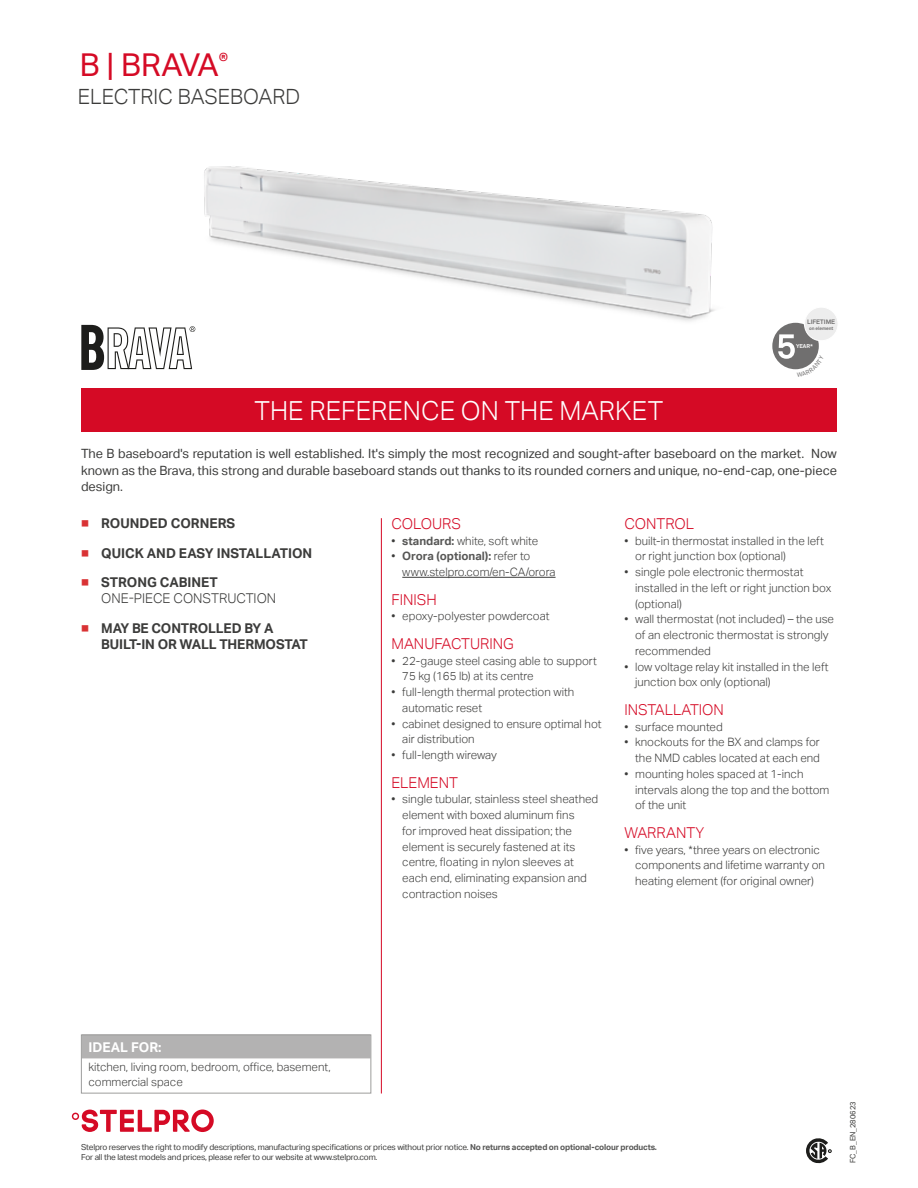
<style>
.page{position:relative;width:918px;height:1188px;background:#fff}
.page>*{position:absolute;margin:0;border:0;box-sizing:border-box;transform-origin:0 0}
.t1{font:31.5px "Aktiv Grotesk";letter-spacing:-.045em;color:#d50a25}
.t2{font:300 26.25px "Aktiv Grotesk";color:#fff}
.t3{font:300 21px "Aktiv Grotesk";color:#3c3c3b}
.t4{font:300 15px "Aktiv Grotesk";color:#d50a25}
.t5{font:700 13.5px/16.2px "Aktiv Grotesk";letter-spacing:-.01em;color:#3c3c3b}
.t6{font:300 13.5px/16.2px "Aktiv Grotesk";color:#3c3c3b}
.t7{font:700 13.5px "Aktiv Grotesk";color:#fff}
.t8{font:12.75px/16.5px "Aktiv Grotesk";color:#3c3c3b;text-align:justify}
.t9{font:300 11.55px/15.8px "Aktiv Grotesk";color:#3c3c3b}
.t10{font:8.25px/9.9px "Aktiv Grotesk";letter-spacing:-.02em;color:#3c3c3b}
.t11{font:7.5px "Aktiv Grotesk";color:#3c3c3b}
.t12{font:700 6.3px "Akkurat";color:#706f6f}
.t13{font:700 5.55px "Akkurat";color:#fff}
.t14{font:700 4.8px "Akkurat";letter-spacing:-.01em;color:#706f6f}
.s1{color:#d93234}
.s2{font-weight:700;color:#d93234}
.s3{font-weight:700}
.s4{font-weight:700;color:#575756}
</style>
<div class="page">
<svg style="left:81px;top:325px;width:112px;height:45px"></svg>
<img style="left:106px;top:166px;width:669px;height:189px">
<hr style="left:381px;top:518px;width:1px;height:576px;background:#d50a25">
<div style="left:82px;top:1034px;width:288px;height:24px;background:#b3b2b2"></div>
<div style="left:81px;top:1035px;width:290px;height:59px;border:1px solid #9d9d9c"></div>
<hr style="left:402px;top:577px;width:154px;height:1px;background:#3c3c3b">
<div style="left:81px;top:389px;width:756px;height:43px;background:#d50a25"></div>
<div style="left:772px;top:323px;width:47px;height:46px;background:#706f6f;border-radius:50%"></div>
<div style="left:804px;top:307px;width:34px;height:34px;background:#ededed;border-radius:50%"></div>
<div style="left:804px;top:307px;width:34px;height:34px;border:1px solid #fff;border-radius:50%"></div>
<svg style="left:806px;top:1138px;width:25px;height:25px"></svg>
<svg style="left:72px;top:1110px;width:142px;height:22px"></svg>
<svg style="left:778px;top:334px;width:46px;height:36px"></svg>
<h1 class="t1" style="left:80px;top:47px;width:150px">B | BRAVA<sup>®</sup></h1>
<h3 class="t3" style="left:78px;top:85px;width:224px">ELECTRIC BASEBOARD</h3>
<p class="t12" style="left:807px;top:318px;width:30px">LIFETIME</p>
<p class="t14" style="left:809px;top:325px;width:26px">on element</p>
<p class="t13" style="left:796px;top:343px;width:19px">YEAR*</p>
<h2 class="t2" style="left:255px;top:395px;width:410px">THE REFERENCE ON THE MARKET</h2>
<p class="t8" style="left:81px;top:446px;width:757px">The B baseboard's reputation is well established. It's simply the most recognized and sought-after baseboard on the market. Now known as the Brava, this strong and durable baseboard stands out thanks to its rounded corners and unique, no-end-cap, one-piece design.</p>
<p class="t5" style="left:81px;top:515px;width:156px"><span class="s1">■</span> ROUNDED CORNERS</p>
<p class="t5" style="left:81px;top:545px;width:233px"><span class="s1">■</span> QUICK AND EASY INSTALLATION</p>
<p class="t6" style="left:101px;top:574px;width:176px;text-indent:-20px"><span class="s2">■</span> <span class="s3">STRONG CABINET<br></span>ONE-PIECE CONSTRUCTION</p>
<p class="t5" style="left:101px;top:620px;width:208px;text-indent:-20px"><span class="s1">■</span> MAY BE CONTROLLED BY A<br>BUILT-IN OR WALL THERMOSTAT</p>
<p class="t4" style="left:392px;top:515px;width:71px">COLOURS</p>
<p class="t9" style="left:392px;top:533px;width:148px">• <span class="s4">standard:</span> white, soft white</p>
<p class="t9" style="left:402px;top:549px;width:155px;text-indent:-11px">• <span class="s4">Orora (optional):</span> refer to www.stelpro.com/en-CA/orora</p>
<p class="t4" style="left:392px;top:591px;width:47px">FINISH</p>
<p class="t9" style="left:392px;top:609px;width:160px">• epoxy-polyester powdercoat</p>
<p class="t4" style="left:392px;top:635px;width:124px">MANUFACTURING</p>
<p class="t9" style="left:402px;top:653px;width:196px;text-indent:-11px">• 22-gauge steel casing able to support<br>75 kg (165 lb) at its centre</p>
<p class="t9" style="left:402px;top:684px;width:174px;text-indent:-11px">• full-length thermal protection with automatic reset</p>
<p class="t9" style="left:402px;top:716px;width:201px;text-indent:-11px">• cabinet designed to ensure optimal hot air distribution</p>
<p class="t9" style="left:392px;top:747px;width:107px">• full-length wireway</p>
<p class="t4" style="left:392px;top:774px;width:68px">ELEMENT</p>
<p class="t9" style="left:402px;top:792px;width:198px;text-indent:-11px">• single tubular, stainless steel sheathed element with boxed aluminum fins<br>for improved heat dissipation; the element is securely fastened at its centre, floating in nylon sleeves at each end, eliminating expansion and contraction noises</p>
<p class="t4" style="left:624px;top:515px;width:71px">CONTROL</p>
<p class="t9" style="left:635px;top:533px;width:190px;text-indent:-11px">• built-in thermostat installed in the left or right junction box (optional)</p>
<p class="t9" style="left:635px;top:564px;width:198px;text-indent:-11px">• single pole electronic thermostat installed in the left or right junction box (optional)</p>
<p class="t9" style="left:635px;top:612px;width:200px;text-indent:-11px">• wall thermostat (not included) – the use of an electronic thermostat is strongly recommended</p>
<p class="t9" style="left:635px;top:659px;width:195px;text-indent:-11px">• low voltage relay kit installed in the left junction box only (optional)</p>
<p class="t4" style="left:624px;top:701px;width:101px">INSTALLATION</p>
<p class="t9" style="left:624px;top:719px;width:100px">• surface mounted</p>
<p class="t9" style="left:624px;top:735px;width:197px;text-align:right">• knockouts for the BX and clamps for the NMD cables located at each end</p>
<p class="t9" style="left:635px;top:766px;width:196px;text-indent:-11px">• mounting holes spaced at 1-inch intervals along the top and the bottom of the unit</p>
<p class="t4" style="left:624px;top:824px;width:81px">WARRANTY</p>
<p class="t9" style="left:635px;top:842px;width:191px;text-indent:-11px">• five years, *three years on electronic components and lifetime warranty on heating element (for original owner)</p>
<p class="t7" style="left:88px;top:1039px;width:75px">IDEAL FOR:</p>
<p class="t9" style="left:88px;top:1060px;width:244px;line-height:15px">kitchen, living room, bedroom, office, basement, commercial space</p>
<p class="t10" style="left:81px;top:1143px;width:577px">Stelpro reserves the right to modify descriptions, manufacturing specifications or prices without prior notice. <span class="s4">No returns accepted on optional-colour products.<br></span>For all the latest models and prices, please refer to our website at www.stelpro.com.</p>
<p class="t11" style="left:848px;top:1163px;width:63px;rotate:-90deg">FC_B_EN_280623</p>
</div>
